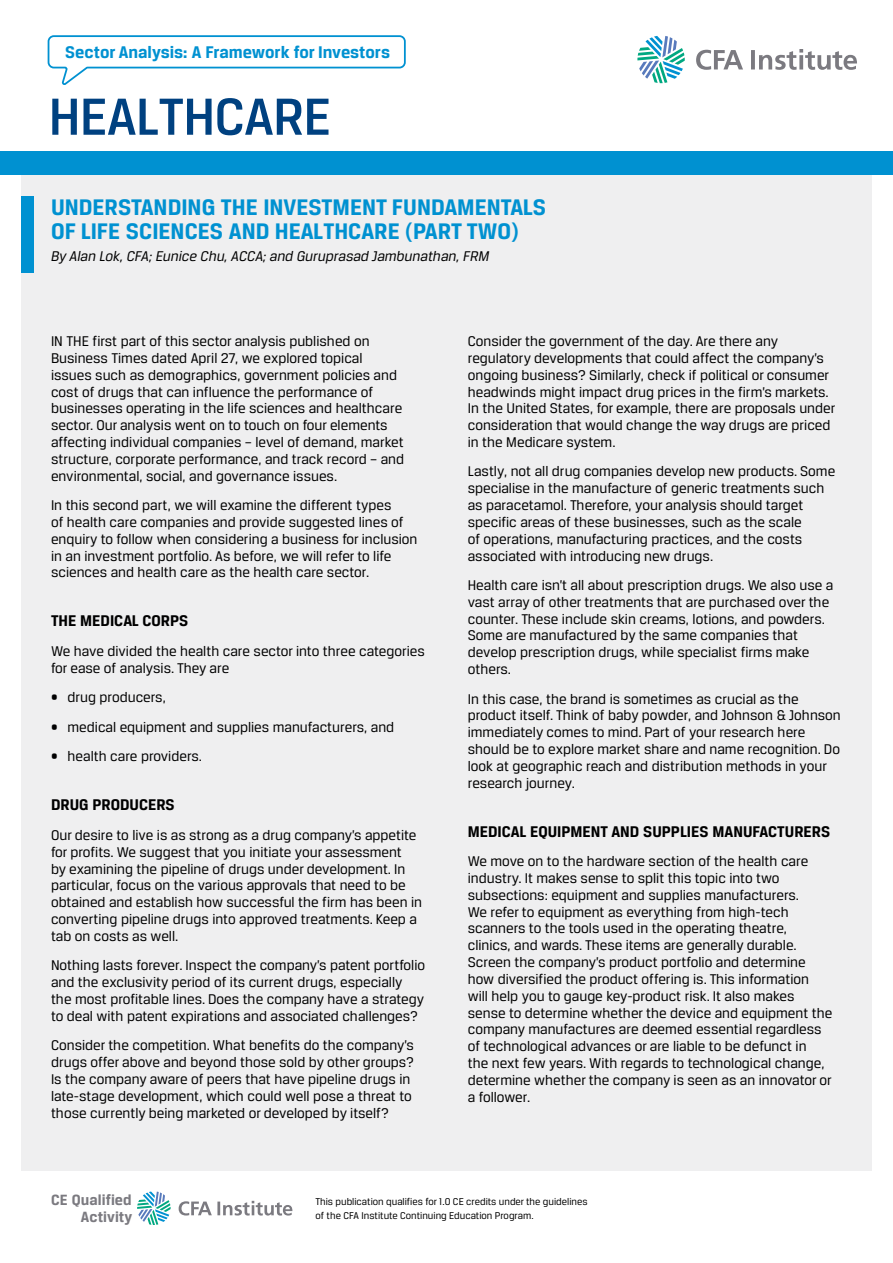
<style>
.page{position:relative;width:893px;height:1263px;background:#fff}
.page>*{position:absolute;margin:0;border:0;box-sizing:border-box;transform-origin:0 0}
.t1{font:500 55.5px "CFA Breuer Text";letter-spacing:-.01em;color:#004180}
.t2{font:700 24px/24px "CFA Breuer Text";color:#0091d1}
.t3{font:700 18px "CFA Breuer Text";color:#0091d1}
.t4{font:700 16.5px "CFA Breuer Text";color:#000}
.t5{font:700 15.75px/17px "CFA Breuer Text";letter-spacing:.005em;color:#7b7a80;text-align:right}
.t6{font:15px/16.8px "CFA Breuer Text";color:#000}
.t7{font:italic 15px "CFA Breuer Text";color:#000}
.t8{font:10.5px/13.5px "CFA Breuer Text";color:#000}
</style>
<div class="page">
<svg style="left:47px;top:35px;width:359px;height:50px"></svg>
<svg style="left:637px;top:36px;width:48px;height:47px"></svg>
<svg style="left:696px;top:50px;width:47px;height:20px"></svg>
<hr style="left:751px;top:50px;width:4px;height:19px;background:#7b7a80">
<svg style="left:759px;top:49px;width:98px;height:21px"></svg>
<div style="left:21px;top:171px;width:851px;height:999px;background:#efeff0"></div>
<div style="left:21px;top:196px;width:13px;height:77px;background:#0091d1"></div>
<div style="left:0;top:151px;width:893px;height:23px;background:#0091d1"></div>
<svg style="left:137px;top:1191px;width:34px;height:34px"></svg>
<svg style="left:179px;top:1201px;width:33px;height:14px"></svg>
<hr style="left:217px;top:1201px;width:3px;height:14px;background:#7b7a80">
<svg style="left:223px;top:1201px;width:69px;height:14px"></svg>
<p class="t3" style="left:65px;top:42px;width:326px">Sector Analysis: A Framework for Investors</p>
<h1 class="t1" style="left:49px;top:86px;width:284px">HEALTHCARE</h1>
<h2 class="t2" style="left:51px;top:195px;width:497px">UNDERSTANDING THE INVESTMENT FUNDAMENTALS<br>OF LIFE SCIENCES AND HEALTHCARE (PART TWO)</h2>
<p class="t7" style="left:51px;top:247px;width:440px">By Alan Lok, CFA; Eunice Chu, ACCA; and Guruprasad Jambunathan, FRM</p>
<p class="t6" style="left:51px;top:333px;width:355px">IN THE first part of this sector analysis published on Business Times dated April 27, we explored topical issues such as demographics, government policies and cost of drugs that can influence the performance of businesses operating in the life sciences and healthcare sector. Our analysis went on to touch on four elements affecting individual companies – level of demand, market structure, corporate performance, and track record – and environmental, social, and governance issues.</p>
<p class="t6" style="left:51px;top:497px;width:368px">In this second part, we will examine the different types<br>of health care companies and provide suggested lines of enquiry to follow when considering a business for inclusion in an investment portfolio. As before, we will refer to life sciences and health care as the health care sector.</p>
<p class="t4" style="left:51px;top:612px;width:139px">THE MEDICAL CORPS</p>
<p class="t6" style="left:51px;top:642px;width:375px">We have divided the health care sector into three categories for ease of analysis. They are</p>
<p class="t6" style="left:51px;top:689px;width:116px">• drug producers,</p>
<p class="t6" style="left:51px;top:718px;width:345px">• medical equipment and supplies manufacturers, and</p>
<p class="t6" style="left:51px;top:748px;width:153px">• health care providers.</p>
<p class="t4" style="left:51px;top:796px;width:125px">DRUG PRODUCERS</p>
<p class="t6" style="left:51px;top:826px;width:373px">Our desire to live is as strong as a drug company’s appetite for profits. We suggest that you initiate your assessment<br>by examining the pipeline of drugs under development. In particular, focus on the various approvals that need to be obtained and establish how successful the firm has been in converting pipeline drugs into approved treatments. Keep a tab on costs as well.</p>
<p class="t6" style="left:51px;top:957px;width:376px">Nothing lasts forever. Inspect the company’s patent portfolio and the exclusivity period of its current drugs, especially the most profitable lines. Does the company have a strategy to deal with patent expirations and associated challenges?</p>
<p class="t6" style="left:51px;top:1037px;width:364px">Consider the competition. What benefits do the company’s drugs offer above and beyond those sold by other groups?<br>Is the company aware of peers that have pipeline drugs in late-stage development, which could well pose a threat to those currently being marketed or developed by itself?</p>
<p class="t6" style="left:468px;top:333px;width:369px">Consider the government of the day. Are there any regulatory developments that could affect the company’s ongoing business? Similarly, check if political or consumer headwinds might impact drug prices in the firm’s markets.<br>In the United States, for example, there are proposals under consideration that would change the way drugs are priced in the Medicare system.</p>
<p class="t6" style="left:468px;top:463px;width:369px">Lastly, not all drug companies develop new products. Some specialise in the manufacture of generic treatments such as paracetamol. Therefore, your analysis should target specific areas of these businesses, such as the scale<br>of operations, manufacturing practices, and the costs associated with introducing new drugs.</p>
<p class="t6" style="left:468px;top:576px;width:367px">Health care isn’t all about prescription drugs. We also use a vast array of other treatments that are purchased over the counter. These include skin creams, lotions, and powders.<br>Some are manufactured by the same companies that develop prescription drugs, while specialist firms make others.</p>
<p class="t6" style="left:468px;top:690px;width:375px">In this case, the brand is sometimes as crucial as the product itself. Think of baby powder, and Johnson &amp; Johnson immediately comes to mind. Part of your research here should be to explore market share and name recognition. Do look at geographic reach and distribution methods in your research journey.</p>
<p class="t4" style="left:468px;top:822px;width:364px">MEDICAL EQUIPMENT AND SUPPLIES MANUFACTURERS</p>
<p class="t6" style="left:468px;top:853px;width:366px">We move on to the hardware section of the health care industry. It makes sense to split this topic into two subsections: equipment and supplies manufacturers.<br>We refer to equipment as everything from high-tech scanners to the tools used in the operating theatre, clinics, and wards. These items are generally durable.<br>Screen the company’s product portfolio and determine how diversified the product offering is. This information will help you to gauge key-product risk. It also makes sense to determine whether the device and equipment the company manufactures are deemed essential regardless of technological advances or are liable to be defunct in<br>the next few years. With regards to technological change, determine whether the company is seen as an innovator or a follower.</p>
<p class="t5" style="left:51px;top:1191px;width:83px">CE Qualified<br>Activity</p>
<p class="t8" style="left:315px;top:1195px;width:274px">This publication qualifies for 1.0 CE credits under the guidelines of the CFA Institute Continuing Education Program.</p>
</div>
